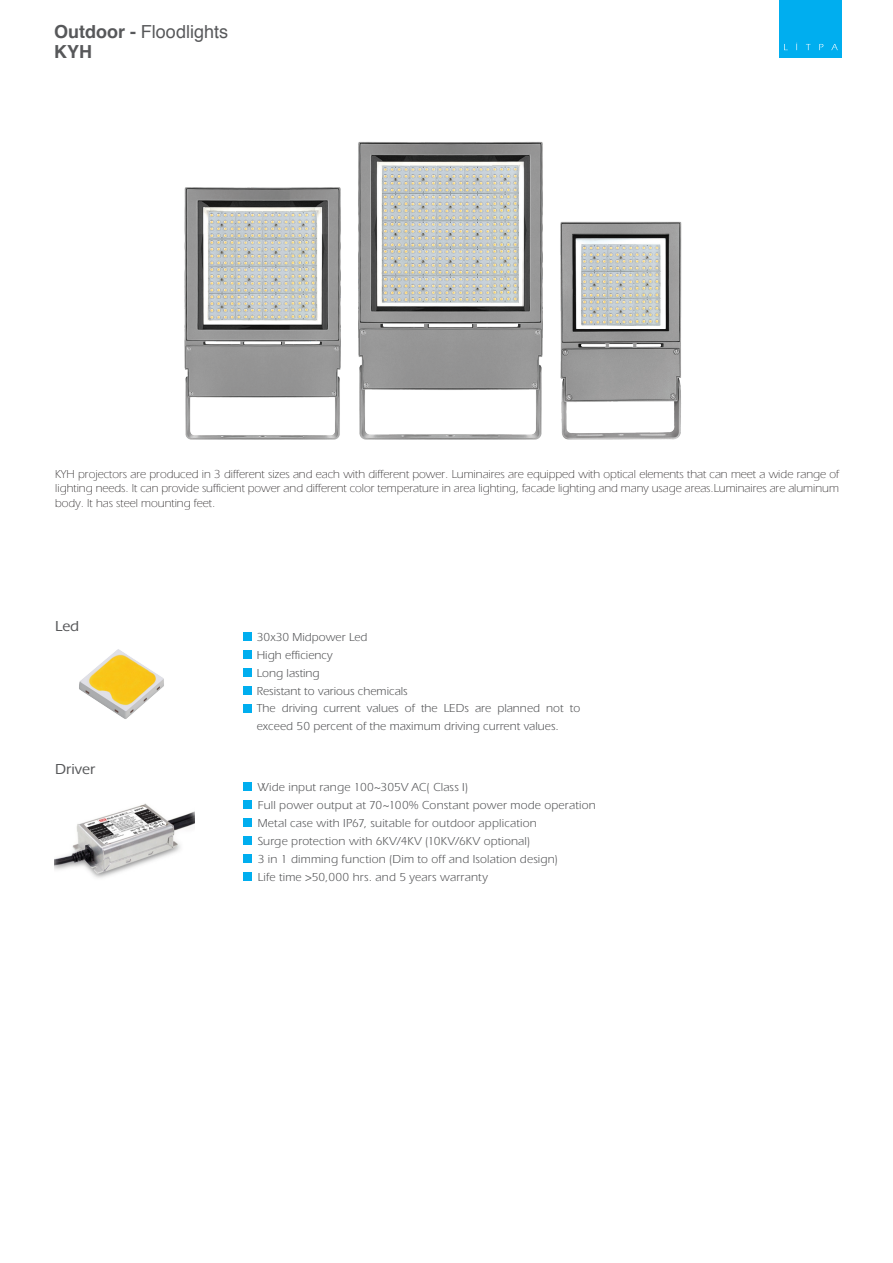
<style>
.page{position:relative;width:893px;height:1263px;background:#fff}
.page>*{position:absolute;margin:0;border:0;box-sizing:border-box;transform-origin:0 0}
.t1{font:18px "Helvetica";color:#57585a}
.t2{font:700 18px "Helvetica";color:#57585a}
.t3{font:500 15px "Eras";color:#57585a}
.t4{font:12px/17.9px "Eras";letter-spacing:.01em;color:#57585a}
.t5{font:300 12px/14.4px "Eras";color:#231f20;text-align:justify}
.s1{font-weight:700}
</style>
<div class="page">
<img style="left:184px;top:142px;width:498px;height:298px">
<div style="left:780px;top:0;width:62px;height:58px;background:#00aeef"></div>
<svg style="left:806px;top:44px;width:4px;height:6px"></svg>
<svg style="left:819px;top:44px;width:4px;height:6px"></svg>
<svg style="left:831px;top:44px;width:7px;height:6px"></svg>
<img style="left:54px;top:803px;width:140px;height:75px">
<img style="left:79px;top:649px;width:85px;height:70px">
<div style="left:244px;top:632px;width:8px;height:8px;background:#00aeef"></div>
<div style="left:244px;top:650px;width:8px;height:8px;background:#00aeef"></div>
<div style="left:244px;top:686px;width:8px;height:8px;background:#00aeef"></div>
<div style="left:244px;top:668px;width:8px;height:8px;background:#00aeef"></div>
<div style="left:244px;top:704px;width:8px;height:8px;background:#00aeef"></div>
<div style="left:244px;top:783px;width:8px;height:8px;background:#00aeef"></div>
<div style="left:244px;top:801px;width:8px;height:8px;background:#00aeef"></div>
<div style="left:244px;top:819px;width:8px;height:8px;background:#00aeef"></div>
<div style="left:244px;top:836px;width:8px;height:9px;background:#00aeef"></div>
<div style="left:244px;top:854px;width:8px;height:9px;background:#00aeef"></div>
<div style="left:244px;top:872px;width:8px;height:8px;background:#00aeef"></div>
<p class="t1" style="left:54px;top:18px;width:176px"><span class="s1">Outdoor -</span> Floodlights</p>
<p class="t2" style="left:54px;top:37px;width:39px">KYH</p>
<p class="t5" style="left:55px;top:467px;width:785px">KYH projectors are produced in 3 different sizes and each with different power. Luminaires are equipped with optical elements that can meet a wide range of lighting needs. It can provide sufficient power and different color temperature in area lighting, facade lighting and many usage areas.Luminaires are aluminum body. It has steel mounting feet.</p>
<p class="t3" style="left:55px;top:617px;width:26px">Led</p>
<p class="t3" style="left:55px;top:760px;width:42px">Driver</p>
<p class="t4" style="left:257px;top:628px;width:112px">30x30 Midpower Led</p>
<p class="t4" style="left:257px;top:646px;width:77px">High efficiency</p>
<p class="t4" style="left:257px;top:664px;width:64px">Long lasting</p>
<p class="t4" style="left:257px;top:681px;width:152px">Resistant to various chemicals</p>
<p class="t4" style="left:257px;top:699px;width:325px">The driving current values of the LEDs are planned not to exceed 50 percent of the maximum driving current values.</p>
<p class="t4" style="left:258px;top:778px;width:212px">Wide input range 100~305V AC( Class I)</p>
<p class="t4" style="left:258px;top:796px;width:340px">Full power output at 70~100% Constant power mode operation</p>
<p class="t4" style="left:258px;top:814px;width:281px">Metal case with IP67, suitable for outdoor application</p>
<p class="t4" style="left:258px;top:832px;width:274px">Surge protection with 6KV/4KV (10KV/6KV optional)</p>
<p class="t4" style="left:258px;top:850px;width:302px">3 in 1 dimming function (Dim to off and Isolation design)</p>
<p class="t4" style="left:258px;top:868px;width:232px">Life time &gt;50,000 hrs. and 5 years warranty</p>
</div>
